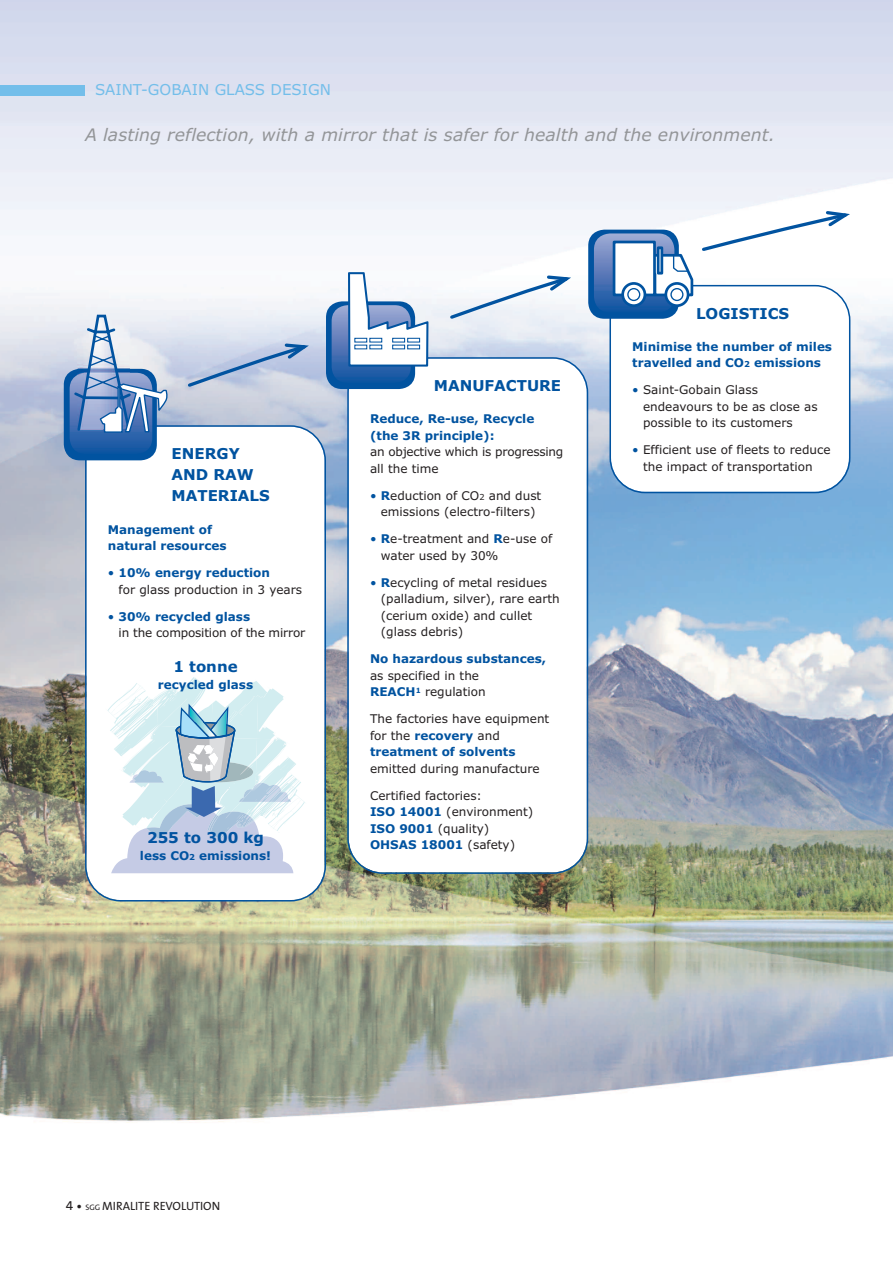
<style>
.page{position:relative;width:893px;height:1263px;background:#fff}
.page>*{position:absolute;margin:0;border:0;box-sizing:border-box;transform-origin:0 0}
.t1{font:italic 17.25px "Verdana";letter-spacing:.005em;color:#939598}
.t2{font:700 15px/21px "Verdana";color:#0153a0}
.t3{font:15px "Verdana";color:#73beea}
.t4{font:12px/16.5px "Verdana";color:#231f20}
.t5{font:700 12px/16.5px "Verdana";color:#0153a0}
.t6{font:12px/16.5px "Verdana";letter-spacing:-.02em;color:#231f20}
.t7{font:12px "The Sans B5 Plain";color:#231f20}
.s1{font-weight:400}
.s2{color:#fff}
.s3{font-size:8.25px}
.s4{color:#0153a0}
.s5{font-weight:700;color:#0153a0}
.s6{font-size:13.5px}
.s7{font-size:15px}
.s8{font-size:7.95px}
</style>
<div class="page">
<img style="left:0;top:0;width:893px;height:1123px">
<div style="left:0;top:85px;width:85px;height:11px;background:#73beea"></div>
<svg style="left:347px;top:357px;width:241px;height:517px"></svg>
<svg style="left:609px;top:285px;width:241px;height:208px"></svg>
<div style="left:588px;top:230px;width:91px;height:89px;background:#0153a0;border-radius:16px"></div>
<svg style="left:594px;top:233px;width:80px;height:80px;background:#517ab8"></svg>
<div style="left:657px;top:246px;width:6px;height:29px;border:3px solid #0153a0"></div>
<div style="left:614px;top:242px;width:40px;height:53px;background:#fff"></div>
<div style="left:613px;top:241px;width:43px;height:55px;border:3px solid #0153a0"></div>
<svg style="left:652px;top:253px;width:41px;height:45px"></svg>
<svg style="left:666px;top:283px;width:22px;height:23px"></svg>
<div style="left:664px;top:282px;width:25px;height:25px;border:3px solid #0153a0;border-radius:50%"></div>
<div style="left:670px;top:288px;width:13px;height:13px;border:1px solid #0153a0;border-radius:50%"></div>
<svg style="left:623px;top:283px;width:22px;height:23px"></svg>
<div style="left:621px;top:282px;width:25px;height:25px;border:3px solid #0153a0;border-radius:50%"></div>
<div style="left:627px;top:288px;width:13px;height:13px;border:1px solid #0153a0;border-radius:50%"></div>
<div style="left:326px;top:301px;width:89px;height:88px;background:#0153a0;border-radius:16px"></div>
<div style="left:332px;top:305px;width:79px;height:78px;background:linear-gradient(to bottom,#a4a8d3,#0f51a0);border-radius:16px"></div>
<svg style="left:348px;top:272px;width:80px;height:95px"></svg>
<svg style="left:85px;top:425px;width:241px;height:476px"></svg>
<div style="left:64px;top:369px;width:93px;height:91px;background:#0153a0;border-radius:16px"></div>
<svg style="left:70px;top:373px;width:82px;height:81px;background:#2760a9"></svg>
<svg style="left:74px;top:315px;width:94px;height:118px"></svg>
<svg style="left:188px;top:343px;width:121px;height:44px;background:#b2c2dd"></svg>
<svg style="left:702px;top:211px;width:148px;height:40px"></svg>
<svg style="left:450px;top:275px;width:121px;height:44px"></svg>
<p class="t3" style="left:95px;top:82px;width:237px">SAINT-GOBAIN GLASS DESIGN</p>
<h1 class="t1" style="left:85px;top:125px;width:691px">A lasting reflection, with a mirror that is safer for health and the environment.</h1>
<p class="t2" style="left:172px;top:444px;width:100px">ENERGY<br>AND RAW<br>MATERIALS</p>
<p class="t5" style="left:108px;top:521px;width:120px">Management of natural resources</p>
<p class="t5" style="left:108px;top:565px;width:164px"><span class="s1">•</span> 10% energy reduction</p>
<p class="t4" style="left:108px;top:581px;width:196px"><span class="s2">•</span> for glass production in 3 years</p>
<p class="t5" style="left:108px;top:608px;width:144px"><span class="s1">•</span> 30% recycled glass</p>
<p class="t4" style="left:108px;top:625px;width:199px"><span class="s2">•</span> in the composition of the mirror</p>
<p class="t2" style="left:173px;top:656px;width:66px">1 tonne</p>
<p class="t5" style="left:158px;top:676px;width:97px">recycled glass</p>
<p class="t2" style="left:147px;top:827px;width:119px">255 to 300 kg</p>
<p class="t5" style="left:140px;top:847px;width:133px">less CO<span class="s3">2</span> emissions!</p>
<p class="t2" style="left:434px;top:376px;width:129px">MANUFACTURE</p>
<p class="t5" style="left:370px;top:411px;width:166px">Reduce, Re-use, Recycle (the 3R principle):</p>
<p class="t6" style="left:370px;top:444px;width:195px">an objective which is progressing all the time</p>
<p class="t4" style="left:370px;top:487px;width:173px"><span class="s4">•</span> <span class="s5">R</span>eduction of CO<span class="s3">2</span> and dust</p>
<p class="t4" style="left:370px;top:504px;width:167px"><span class="s2">•</span> emissions (electro-filters)</p>
<p class="t4" style="left:370px;top:531px;width:184px"><span class="s4">•</span> <span class="s5">R</span>e-treatment and <span class="s5">R</span>e-use of</p>
<p class="t4" style="left:370px;top:547px;width:130px"><span class="s2">•</span> water used by 30%</p>
<p class="t4" style="left:370px;top:574px;width:178px"><span class="s4">•</span> <span class="s5">R</span>ecycling of metal residues</p>
<p class="t4" style="left:370px;top:591px;width:191px"><span class="s2">•</span> (palladium, silver), rare earth</p>
<p class="t4" style="left:370px;top:607px;width:164px"><span class="s2">•</span> (cerium oxide) and cullet</p>
<p class="t4" style="left:370px;top:624px;width:95px"><span class="s2">•</span> (glass debris)</p>
<p class="t5" style="left:370px;top:651px;width:178px">No hazardous substances,</p>
<p class="t4" style="left:370px;top:667px;width:117px">as specified in the<br><span class="s5">REACH</span><sup>1</sup> regulation</p>
<p class="t4" style="left:370px;top:711px;width:181px">The factories have equipment for the <span class="s5">recovery</span> and <span class="s5">treatment of solvents</span></p>
<p class="t4" style="left:370px;top:760px;width:171px">emitted during manufacture</p>
<p class="t4" style="left:370px;top:787px;width:165px">Certified factories:<br><span class="s5">ISO 14001</span> (environment)<br><span class="s5">ISO 9001</span> (quality)<br><span class="s5">OHSAS 18001</span> (safety)</p>
<p class="t2" style="left:696px;top:303px;width:95px">LOGISTICS</p>
<p class="t5" style="left:632px;top:338px;width:201px">Minimise the number of miles travelled and CO<span class="s3">2</span> emissions</p>
<p class="t4" style="left:632px;top:382px;width:127px"><span class="s4">•</span> Saint-Gobain Glass</p>
<p class="t4" style="left:632px;top:398px;width:187px"><span class="s2">•</span> endeavours to be as close as</p>
<p class="t4" style="left:632px;top:415px;width:162px"><span class="s2">•</span> possible to its customers</p>
<p class="t4" style="left:632px;top:442px;width:200px"><span class="s4">•</span> Efficient use of fleets to reduce</p>
<p class="t4" style="left:632px;top:458px;width:182px"><span class="s2">•</span> the impact of transportation</p>
<p class="t7" style="left:66px;top:1200px;width:156px"><span class="s6">4</span> <span class="s7">•</span> <span class="s8">SGG</span> MIRALITE REVOLUTION</p>
</div>
